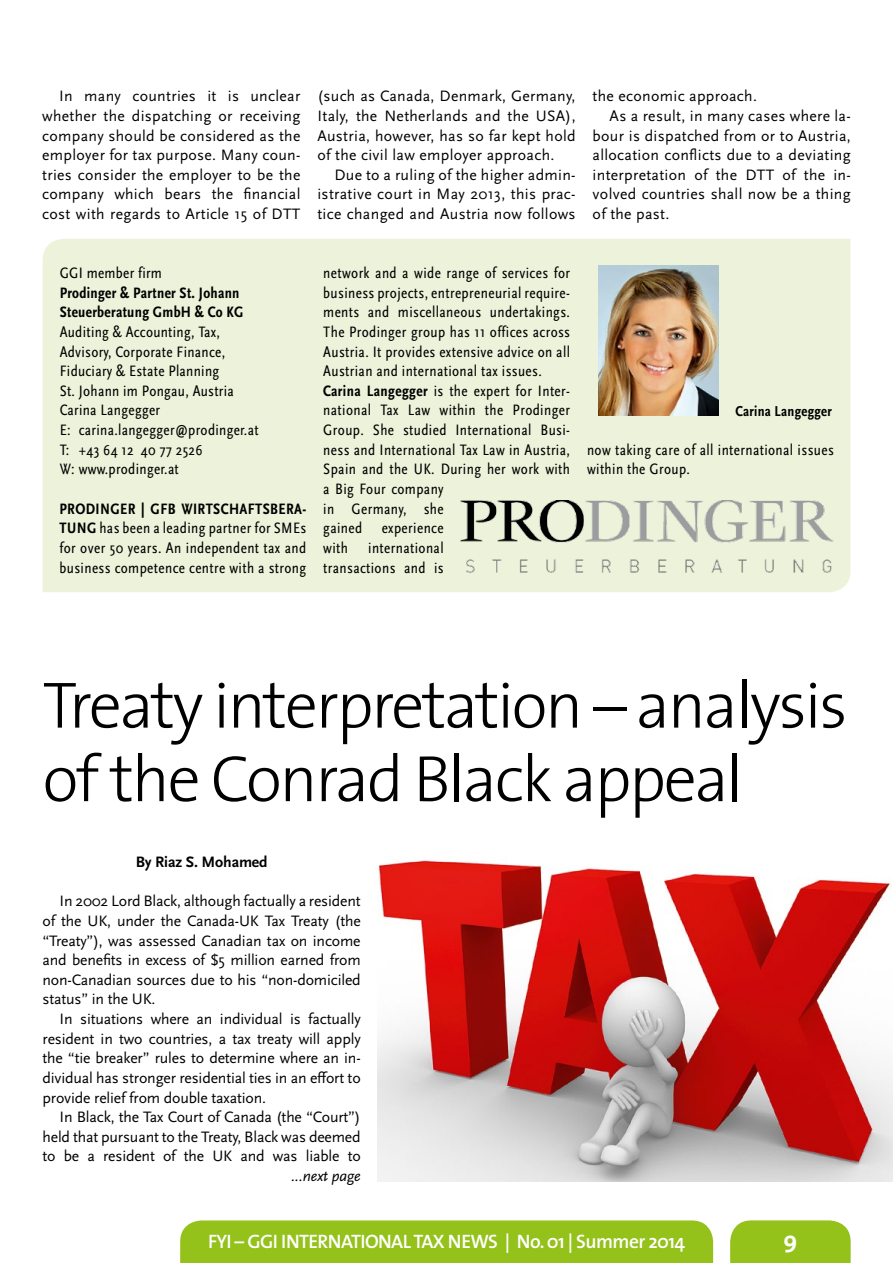
<style>
.page{position:relative;width:893px;height:1263px;background:#fff}
.page>*{position:absolute;margin:0;border:0;box-sizing:border-box;transform-origin:0 0}
.t1{font:300 66px/73.5px "The Sans";letter-spacing:-.035em;color:#000}
.t2{font:700 24px "The Sans";color:#fff}
.t3{font:600 19.5px "The Sans";letter-spacing:-.03em;color:#fff}
.t4{font:15.75px/19.6px "Scala Sans Pro";letter-spacing:.02em;color:#000;text-align:justify}
.t5{font:condensed 15.75px/19.6px "Scala Sans Pro";letter-spacing:.025em;color:#000}
.t6{font:700 condensed 15.75px/19.6px "Scala Sans Pro";letter-spacing:.02em;color:#000}
.t7{font:700 15.75px "Scala Sans Pro";letter-spacing:-.01em;color:#000}
.t8{font:italic 15.75px "Scala Sans Pro";letter-spacing:-.01em;color:#000}
.t9{font:700 condensed 15px "Scala Sans Pro";letter-spacing:.02em;color:#000}
.s1{font-weight:700}
</style>
<div class="page">
<svg style="left:730px;top:1220px;width:121px;height:43px;background:#99c425"></svg>
<div style="left:180px;top:1220px;width:533px;height:43px;background:#94c11a"></div>
<div style="left:43px;top:239px;width:807px;height:353px;background:#ecf3da"></div>
<img style="left:598px;top:265px;width:121px;height:150px">
<img style="left:461px;top:500px;width:373px;height:72px">
<img style="left:378px;top:860px;width:515px;height:321px">
<p class="t4" style="left:42px;top:86px;width:260px;text-indent:17px">In many countries it is unclear whether the dispatching or receiving company should be considered as the employer for tax purpose. Many coun&shy;tries consider the employer to be the company which bears the financial cost with regards to Article 15 of DTT</p>
<p class="t4" style="left:317px;top:86px;width:260px">(such as Canada, Denmark, Germany, Italy, the Netherlands and the USA), Austria, however, has so far kept hold of the civil law employer approach.</p>
<p class="t4" style="left:317px;top:165px;width:260px;text-indent:17px">Due to a ruling of the higher admin&shy;istrative court in May 2013, this prac&shy;tice changed and Austria now follows</p>
<p class="t4" style="left:593px;top:86px;width:166px">the economic approach.</p>
<p class="t4" style="left:610px;top:106px;width:243px">As a result, in many cases where la-</p>
<p class="t4" style="left:593px;top:126px;width:260px">bour is dispatched from or to Austria,</p>
<p class="t4" style="left:593px;top:145px;width:260px">allocation conflicts due to a deviating</p>
<p class="t4" style="left:593px;top:165px;width:260px">interpretation of the DTT of the in-</p>
<p class="t4" style="left:593px;top:184px;width:260px">volved countries shall now be a thing</p>
<p class="t4" style="left:593px;top:204px;width:78px">of the past.</p>
<p class="t5" style="left:60px;top:263px;width:104px">GGI member firm</p>
<p class="t6" style="left:60px;top:283px;width:185px">Prodinger &amp; Partner St. Johann<br>Steuerberatung GmbH &amp; Co KG</p>
<p class="t5" style="left:60px;top:322px;width:200px">Auditing &amp; Accounting, Tax,<br>Advisory, Corporate Finance,<br>Fiduciary &amp; Estate Planning<br>St. Johann im Pongau, Austria<br>Carina Langegger<br>E: carina.langegger@prodinger.at<br>T: +43 64 12 40 77 2526<br>W: www.prodinger.at</p>
<p class="t5" style="left:60px;top:499px;width:248px;text-align:justify"><span class="s1">PRODINGER | GFB WIRTSCHAFTSBERA-TUNG</span> has been a leading partner for SMEs for over 50 years. An independent tax and business competence centre with a strong</p>
<p class="t5" style="left:323px;top:263px;width:248px">network and a wide range of services for business projects, entrepreneurial require&shy;ments and miscellaneous undertakings.<br>The Prodinger group has 11 offices across Austria. It provides extensive advice on all Austrian and international tax issues.<br><span class="s1">Carina Langegger</span> is the expert for Inter&shy;national Tax Law within the Prodinger Group. She studied International Busi&shy;ness and International Tax Law in Austria, Spain and the UK. During her work with a Big Four company<br>in Germany, she<br>gained experience<br>with</p>
<p class="t5" style="left:323px;top:538px;width:122px;text-align:right">international transactions and is</p>
<p class="t9" style="left:736px;top:402px;width:98px">Carina Langegger</p>
<p class="t5" style="left:587px;top:440px;width:248px">now taking care of all international issues within the Group.</p>
<h1 class="t1" style="left:43px;top:666px;width:806px">Treaty interpretation – analysis of the Conrad Black appeal</h1>
<p class="t7" style="left:136px;top:853px;width:133px">By Riaz S. Mohamed</p>
<p class="t4" style="left:43px;top:891px;width:320px;text-indent:17px">In 2002 Lord Black, although factually a resident of the UK, under the Canada-UK Tax Treaty (the “Treaty”), was assessed Canadian tax on income and benefits in excess of $5 million earned from non-Canadian sources due to his “non-domiciled status” in the UK.</p>
<p class="t4" style="left:43px;top:1009px;width:320px;text-indent:17px">In situations where an individual is factually resident in two countries, a tax treaty will apply the “tie breaker” rules to determine where an in&shy;dividual has stronger residential ties in an effort to provide relief from double taxation.</p>
<p class="t4" style="left:43px;top:1107px;width:320px;text-indent:17px">In Black, the Tax Court of Canada (the “Court”) held that pursuant to the Treaty, Black was deemed to be a resident of the UK and was liable to</p>
<p class="t8" style="left:292px;top:1167px;width:71px">...next page</p>
<p class="t3" style="left:208px;top:1225px;width:479px">FYI – GGI INTERNATIONAL TAX NEWS | No. 01 | Summer 2014</p>
<h2 class="t2" style="left:783px;top:1220px;width:15px">9</h2>
</div>
